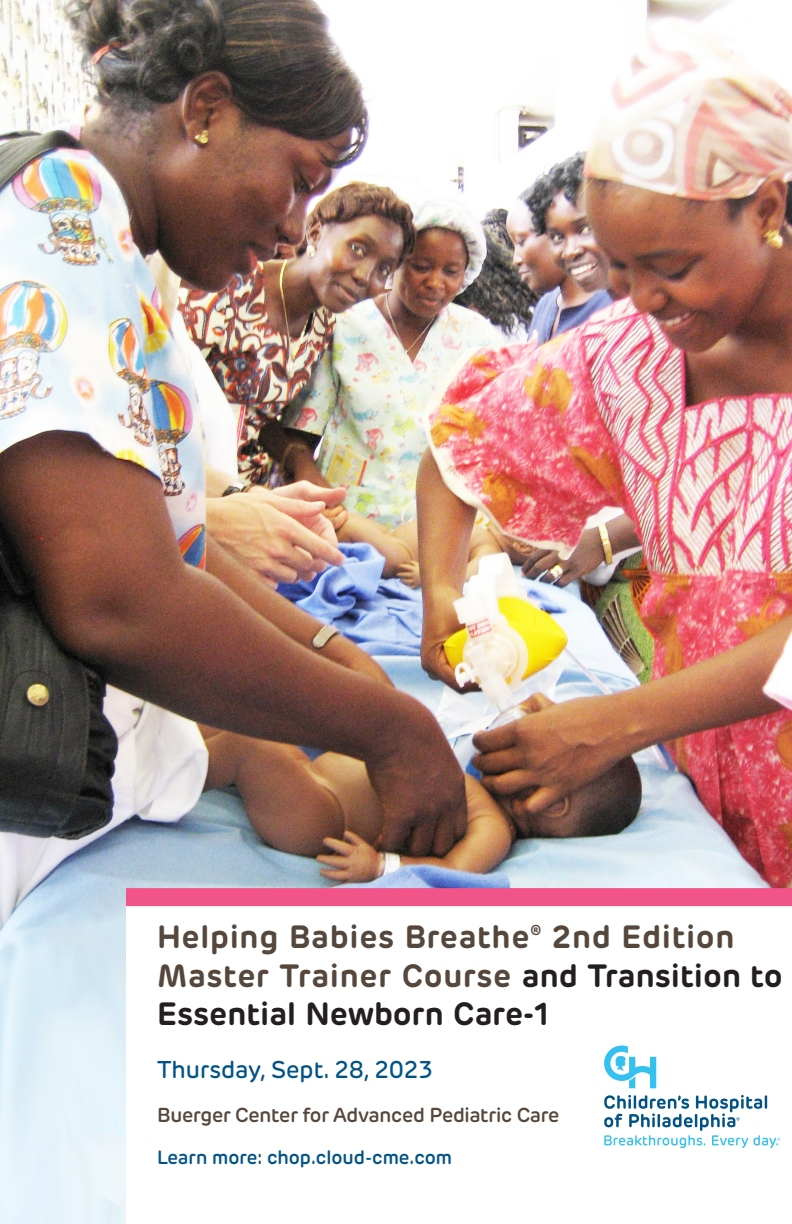
<style>
.page{position:relative;width:792px;height:1224px;background:#fff}
.page>*{position:absolute;margin:0;border:0;box-sizing:border-box;transform-origin:0 0}
.Body_Copy{font:600 32px/38.4px "Rubrik";color:#231f20}
.Body_Copy-2{font:600 32px "Rubrik";letter-spacing:.02em;color:#55473c}
.Headings{font:500 24px "New Rubrik";color:#015386}
.Body_Copy-3{font:600 20px "New Rubrik";letter-spacing:-.01em;color:#55473c}
.Body_Copy-4{font:600 19px "New Rubrik";color:#015386}
.s1{color:#55473c}
</style>
<div class="page">
<img style="left:0;top:0;width:792px;height:1224px">
<div style="left:126px;top:897px;width:666px;height:327px;background:#fff"></div>
<div style="left:126px;top:888px;width:666px;height:18px;background:#f05488"></div>
<svg style="left:604px;top:1046px;width:52px;height:42px"></svg>
<svg style="left:604px;top:1095px;width:176px;height:53px"></svg>
<p class="Body_Copy-2" style="left:157px;top:917px;width:579px">Helping Babies Breathe<sup>®</sup> 2nd Edition</p>
<p class="Body_Copy" style="left:157px;top:956px;width:627px"><span class="s1">Master Trainer Course</span> and Transition to<br>Essential Newborn Care-1</p>
<p class="Headings" style="left:157px;top:1055px;width:278px">Thursday, Sept. 28, 2023</p>
<p class="Body_Copy-3" style="left:157px;top:1103px;width:404px">Buerger Center for Advanced Pediatric Care</p>
<p class="Body_Copy-4" style="left:157px;top:1146px;width:297px">Learn more: chop.cloud-cme.com</p>
</div>
